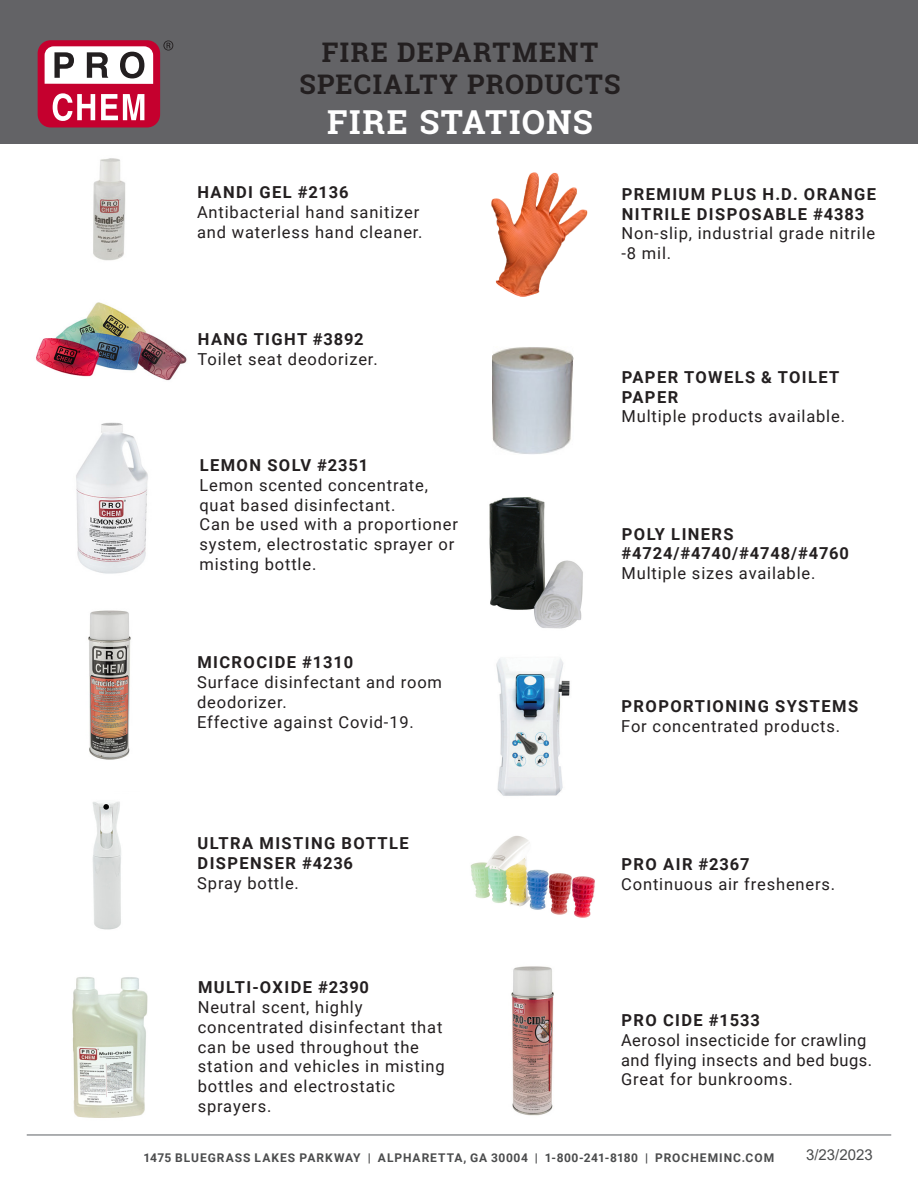
<style>
.page{position:relative;width:918px;height:1188px;background:#fff}
.page>*{position:absolute;margin:0;border:0;box-sizing:border-box;transform-origin:0 0}
.Fourth_tittle{font:700 33px "Roboto Slab";letter-spacing:.045em;color:#fff}
.Fourth_tittle-2{font:700 27px "Roboto Slab";letter-spacing:.05em;color:#231f20}
.Details{font:16.5px/19.8px "Roboto";letter-spacing:.05em;color:#231f20}
.Details-2{font:700 16.5px/19.8px "Roboto";letter-spacing:.085em;color:#231f20}
.Details-3{font:16.5px/19.8px "Roboto";letter-spacing:.03em;color:#231f20}
.Details-4{font:700 16.5px/19.8px "Roboto";letter-spacing:.05em;color:#231f20}
.t1{font:15px "Arial";color:#4b4c4d}
.t2{font:700 12px "Roboto";letter-spacing:.08em;color:#4b4c4d}
</style>
<div class="page">
<hr style="left:27px;top:1134px;width:864px;height:2px;background:#939598">
<img style="left:93px;top:158px;width:33px;height:103px">
<div style="left:0;top:0;width:918px;height:144px;background:#636366"></div>
<div style="left:38px;top:40px;width:122px;height:87px;background:#c5002e;border-radius:13px"></div>
<svg style="left:45px;top:46px;width:108px;height:38px;background:#cac5c6"></svg>
<svg style="left:53px;top:93px;width:42px;height:28px"></svg>
<svg style="left:101px;top:94px;width:43px;height:26px"></svg>
<svg style="left:163px;top:40px;width:10px;height:11px"></svg>
<img style="left:88px;top:610px;width:43px;height:150px">
<img style="left:470px;top:836px;width:125px;height:82px">
<img style="left:511px;top:966px;width:43px;height:150px">
<img style="left:76px;top:422px;width:72px;height:152px">
<img style="left:92px;top:801px;width:29px;height:129px">
<img style="left:72px;top:977px;width:76px;height:141px">
<img style="left:491px;top:172px;width:97px;height:125px">
<img style="left:492px;top:347px;width:81px;height:107px">
<img style="left:489px;top:497px;width:94px;height:132px">
<img style="left:496px;top:658px;width:74px;height:138px">
<img style="left:36px;top:302px;width:151px;height:79px">
<p class="Fourth_tittle-2" style="left:322px;top:33px;width:278px">FIRE DEPARTMENT</p>
<p class="Fourth_tittle-2" style="left:299px;top:66px;width:323px">SPECIALTY PRODUCTS</p>
<p class="Fourth_tittle" style="left:327px;top:99px;width:267px">FIRE STATIONS</p>
<p class="Details-2" style="left:197px;top:182px;width:153px">HANDI GEL #2136</p>
<p class="Details" style="left:197px;top:202px;width:227px">Antibacterial hand sanitizer and waterless hand cleaner.</p>
<p class="Details-2" style="left:198px;top:329px;width:167px">HANG TIGHT #3892</p>
<p class="Details" style="left:198px;top:349px;width:182px">Toilet seat deodorizer.</p>
<p class="Details-2" style="left:200px;top:455px;width:170px">LEMON SOLV #2351</p>
<p class="Details" style="left:199px;top:474px;width:230px">Lemon scented concentrate, quat based disinfectant.</p>
<p class="Details" style="left:199px;top:514px;width:260px">Can be used with a proportioner system, electrostatic sprayer or misting bottle.</p>
<p class="Details-2" style="left:197px;top:652px;width:157px">MICROCIDE #1310</p>
<p class="Details" style="left:197px;top:672px;width:247px">Surface disinfectant and room deodorizer.</p>
<p class="Details" style="left:197px;top:711px;width:218px">Effective against Covid-19.</p>
<p class="Details-2" style="left:198px;top:833px;width:213px">ULTRA MISTING BOTTLE<br>DISPENSER #4236</p>
<p class="Details" style="left:197px;top:873px;width:103px">Spray bottle.</p>
<p class="Details-2" style="left:198px;top:977px;width:173px">MULTI-OXIDE #2390</p>
<p class="Details" style="left:198px;top:997px;width:248px">Neutral scent, highly concentrated disinfectant that can be used throughout the station and vehicles in misting bottles and electrostatic sprayers.</p>
<p class="Details-2" style="left:622px;top:183px;width:256px">PREMIUM PLUS H.D. ORANGE<br>NITRILE DISPOSABLE #4383</p>
<p class="Details" style="left:622px;top:223px;width:255px">Non-slip, industrial grade nitrile -8 mil.</p>
<p class="Details-2" style="left:622px;top:366px;width:219px">PAPER TOWELS &amp; TOILET<br>PAPER</p>
<p class="Details" style="left:622px;top:406px;width:225px">Multiple products available.</p>
<p class="Details-4" style="left:622px;top:523px;width:229px">POLY LINERS #4724/#4740/#4748/#4760</p>
<p class="Details" style="left:622px;top:563px;width:195px">Multiple sizes available.</p>
<p class="Details-2" style="left:622px;top:696px;width:238px">PROPORTIONING SYSTEMS</p>
<p class="Details" style="left:621px;top:716px;width:220px">For concentrated products.</p>
<p class="Details-2" style="left:622px;top:853px;width:130px">PRO AIR #2367</p>
<p class="Details" style="left:621px;top:873px;width:215px">Continuous air fresheners.</p>
<p class="Details-2" style="left:621px;top:1010px;width:140px">PRO CIDE #1533</p>
<p class="Details-3" style="left:621px;top:1029px;width:253px">Aerosol insecticide for crawling and flying insects and bed bugs.</p>
<p class="Details" style="left:621px;top:1069px;width:173px">Great for bunkrooms.</p>
<p class="t2" style="left:144px;top:1149px;width:632px">1475 BLUEGRASS LAKES PARKWAY | ALPHARETTA, GA 30004 | 1-800-241-8180 | PROCHEMINC.COM</p>
<p class="t1" style="left:806px;top:1144px;width:68px">3/23/2023</p>
</div>
